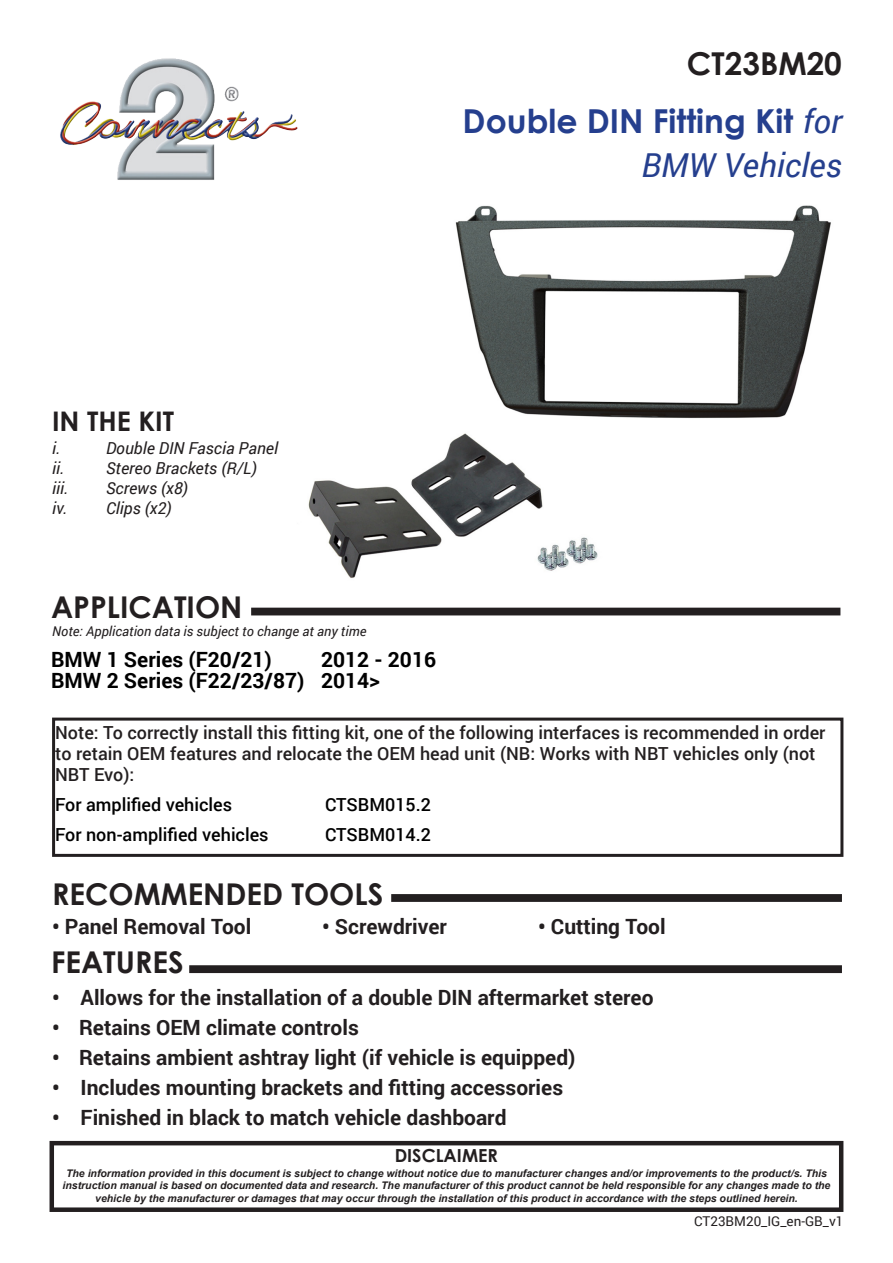
<style>
.page{position:relative;width:893px;height:1263px;background:#fff}
.page>*{position:absolute;margin:0;border:0;box-sizing:border-box;transform-origin:0 0}
.t1{font:700 33px "Century Gothic";color:#253f8e}
.t2{font:italic 33px "Roboto";color:#253f8e}
.t3{font:700 31.5px "Century Gothic";color:#231f20}
.t4{font:700 30px "Century Gothic";color:#231f20}
.t5{font:700 27px "Century Gothic";color:#231f20}
.t6{font:700 21px "Roboto";color:#231f20}
.t7{font:700 21px "Roboto";color:#000}
.t8{font:500 18px/21px "Roboto";color:#231f20}
.t9{font:500 18px "Roboto";color:#000}
.t10{font:700 18px "Century Gothic";color:#231f20}
.t11{font:italic 16.5px "Roboto";color:#231f20}
.t12{font:italic 13.5px "Roboto";color:#231f20}
.t13{font:13.5px "Roboto";color:#231f20}
.t14{font:italic 700 10.5px/12.6px "Arial";color:#231f20;text-align:center}
.s1{font-family:"Roboto";font-weight:400;font-style:italic}
</style>
<div class="page">
<img style="left:60px;top:58px;width:238px;height:122px">
<div style="left:50px;top:1141px;width:793px;height:71px;border:4px solid #231f20"></div>
<img style="left:308px;top:205px;width:523px;height:373px">
<div style="left:391px;top:894px;width:451px;height:8px;border:3px solid #231f20"></div>
<div style="left:189px;top:965px;width:653px;height:8px;border:3px solid #231f20"></div>
<div style="left:52px;top:718px;width:791px;height:139px;border:3px solid #231f20"></div>
<div style="left:251px;top:608px;width:589px;height:7px;border:3px solid #231f20"></div>
<p class="t3" style="left:687px;top:39px;width:156px">CT23BM20</p>
<p class="t1" style="left:463px;top:96px;width:381px">Double DIN Fitting Kit <span class="s1">for</span></p>
<p class="t2" style="left:641px;top:142px;width:202px">BMW Vehicles</p>
<p class="t5" style="left:52px;top:400px;width:124px">IN THE KIT</p>
<p class="t11" style="left:52px;top:437px;width:10px">i.</p>
<p class="t11" style="left:106px;top:437px;width:173px">Double DIN Fascia Panel</p>
<p class="t11" style="left:52px;top:457px;width:14px">ii.</p>
<p class="t11" style="left:106px;top:457px;width:152px">Stereo Brackets (R/L)</p>
<p class="t11" style="left:52px;top:476px;width:18px">iii.</p>
<p class="t11" style="left:106px;top:476px;width:84px">Screws (x8)</p>
<p class="t11" style="left:52px;top:496px;width:121px">iv. Clips (x2)</p>
<p class="t4" style="left:51px;top:584px;width:193px">APPLICATION</p>
<p class="t12" style="left:52px;top:622px;width:316px">Note: Application data is subject to change at any time</p>
<p class="t7" style="left:51px;top:645px;width:222px">BMW 1 Series (F20/21)</p>
<p class="t7" style="left:321px;top:645px;width:117px">2012 - 2016</p>
<p class="t7" style="left:51px;top:666px;width:331px">BMW 2 Series (F22/23/87) 2014&gt;</p>
<p class="t8" style="left:55px;top:722px;width:772px">Note: To correctly install this fitting kit, one of the following interfaces is recommended in order to retain OEM features and relocate the OEM head unit (NB: Works with NBT vehicles only (not<br>NBT Evo):</p>
<p class="t9" style="left:55px;top:792px;width:179px">For amplified vehicles</p>
<p class="t9" style="left:325px;top:792px;width:107px">CTSBM015.2</p>
<p class="t9" style="left:55px;top:822px;width:215px">For non-amplified vehicles</p>
<p class="t9" style="left:325px;top:822px;width:107px">CTSBM014.2</p>
<p class="t4" style="left:52px;top:871px;width:333px">RECOMMENDED TOOLS</p>
<p class="t6" style="left:52px;top:911px;width:201px">• Panel Removal Tool</p>
<p class="t6" style="left:322px;top:911px;width:126px">• Screwdriver</p>
<p class="t6" style="left:538px;top:911px;width:129px">• Cutting Tool</p>
<p class="t4" style="left:51px;top:939px;width:134px">FEATURES</p>
<p class="t6" style="left:52px;top:982px;width:603px">• Allows for the installation of a double DIN aftermarket stereo</p>
<p class="t6" style="left:52px;top:1012px;width:308px">• Retains OEM climate controls</p>
<p class="t6" style="left:52px;top:1042px;width:525px">• Retains ambient ashtray light (if vehicle is equipped)</p>
<p class="t6" style="left:52px;top:1072px;width:513px">• Includes mounting brackets and fitting accessories</p>
<p class="t6" style="left:52px;top:1102px;width:456px">• Finished in black to match vehicle dashboard</p>
<p class="t10" style="left:395px;top:1142px;width:105px">DISCLAIMER</p>
<p class="t14" style="left:63px;top:1167px;width:769px">The information provided in this document is subject to change without notice due to manufacturer changes and/or improvements to the product/s. This instruction manual is based on documented data and research. The manufacturer of this product cannot be held responsible for any changes made to the vehicle by the manufacturer or damages that may occur through the installation of this product in accordance with the steps outlined herein.</p>
<p class="t13" style="left:694px;top:1212px;width:151px">CT23BM20_IG_en-GB_v1</p>
</div>
